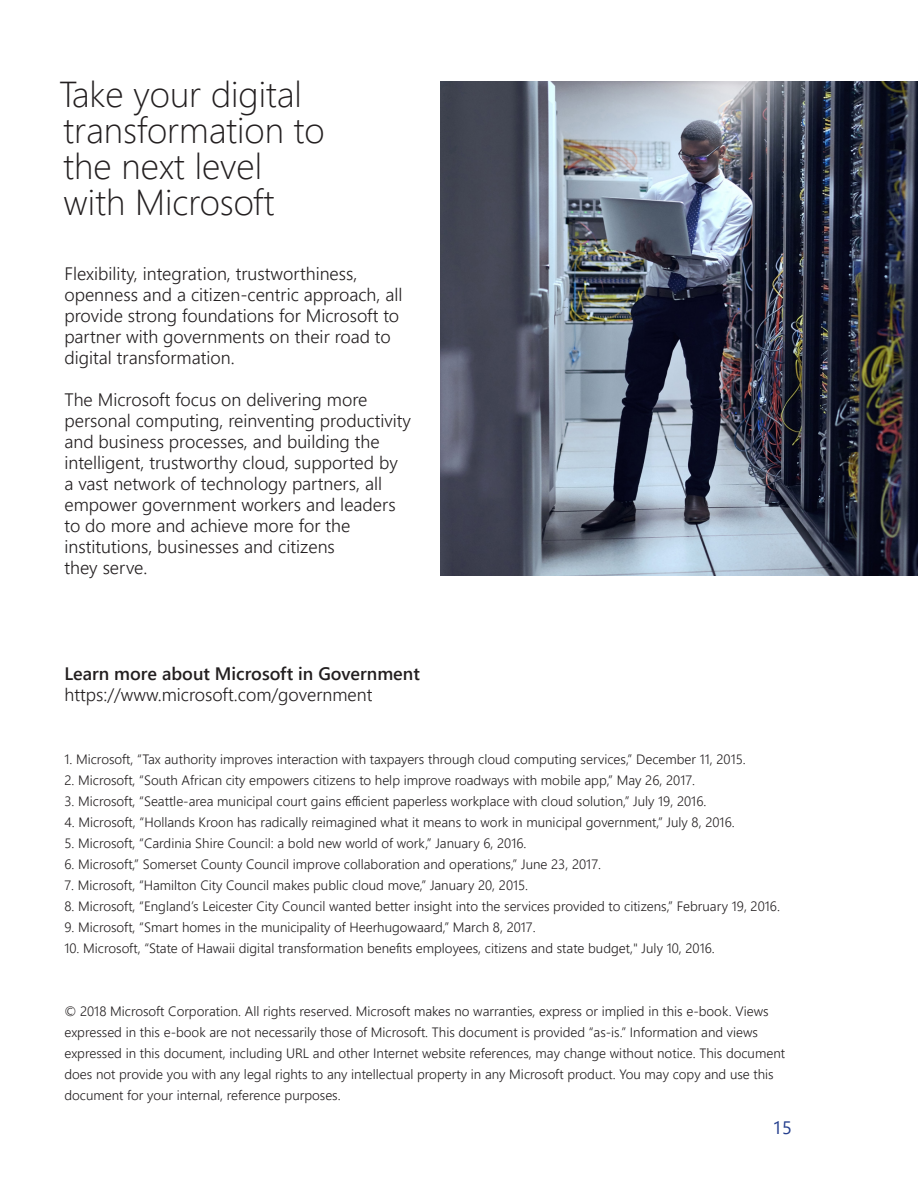
<style>
.page{position:relative;width:918px;height:1188px;background:#fff}
.page>*{position:absolute;margin:0;border:0;box-sizing:border-box;transform-origin:0 0}
.t1{font:300 36px "Segoe UI";color:#231f20}
.t2{font:300 18px/21px "Segoe UI";color:#231f20}
.t3{font:600 18px "Segoe UI";color:#231f20}
.t4{font:18px "Segoe UI";color:#253f8e}
.t5{font:300 13.5px/21px "Segoe UI";color:#231f20}
</style>
<div class="page">
<img style="left:441px;top:81px;width:477px;height:494px">
<p class="t1" style="left:59px;top:60px;width:244px">Take your digital</p>
<p class="t1" style="left:64px;top:96px;width:263px">transformation to</p>
<p class="t1" style="left:64px;top:132px;width:200px">the next level</p>
<p class="t1" style="left:64px;top:168px;width:213px">with Microsoft</p>
<p class="t2" style="left:64px;top:261px;width:340px">Flexibility, integration, trustworthiness, openness and a citizen-centric approach, all provide strong foundations for Microsoft to partner with governments on their road to digital transformation.</p>
<p class="t2" style="left:64px;top:387px;width:348px">The Microsoft focus on delivering more personal computing, reinventing productivity and business processes, and building the intelligent, trustworthy cloud, supported by a vast network of technology partners, all empower government workers and leaders to do more and achieve more for the institutions, businesses and citizens</p>
<p class="t2" style="left:64px;top:555px;width:85px">they serve.</p>
<p class="t3" style="left:64px;top:657px;width:357px">Learn more about Microsoft in Government</p>
<p class="t2" style="left:64px;top:683px;width:310px">https://www.microsoft.com/government</p>
<p class="t5" style="left:64px;top:748px;width:683px">1. Microsoft, “Tax authority improves interaction with taxpayers through cloud computing services,” December 11, 2015.</p>
<p class="t5" style="left:64px;top:769px;width:632px">2. Microsoft, “South African city empowers citizens to help improve roadways with mobile app,” May 26, 2017.</p>
<p class="t5" style="left:64px;top:790px;width:644px">3. Microsoft, “Seattle-area municipal court gains efficient paperless workplace with cloud solution,” July 19, 2016.</p>
<p class="t5" style="left:64px;top:811px;width:672px">4. Microsoft, “Hollands Kroon has radically reimagined what it means to work in municipal government,” July 8, 2016.</p>
<p class="t5" style="left:64px;top:832px;width:464px">5. Microsoft, “Cardinia Shire Council: a bold new world of work,” January 6, 2016.</p>
<p class="t5" style="left:64px;top:853px;width:538px">6. Microsoft,” Somerset County Council improve collaboration and operations,” June 23, 2017.</p>
<p class="t5" style="left:64px;top:874px;width:465px">7. Microsoft, “Hamilton City Council makes public cloud move,” January 20, 2015.</p>
<p class="t5" style="left:64px;top:895px;width:717px">8. Microsoft, “England’s Leicester City Council wanted better insight into the services provided to citizens,” February 19, 2016.</p>
<p class="t5" style="left:64px;top:916px;width:473px">9. Microsoft, “Smart homes in the municipality of Heerhugowaard,” March 8, 2017.</p>
<p class="t5" style="left:64px;top:937px;width:652px">10. Microsoft, “State of Hawaii digital transformation benefits employees, citizens and state budget," July 10, 2016.</p>
<p class="t5" style="left:64px;top:1000px;width:722px">© 2018 Microsoft Corporation. All rights reserved. Microsoft makes no warranties, express or implied in this e-book. Views expressed in this e-book are not necessarily those of Microsoft. This document is provided “as-is.” Information and views expressed in this document, including URL and other Internet website references, may change without notice. This document does not provide you with any legal rights to any intellectual property in any Microsoft product. You may copy and use this document for your internal, reference purposes.</p>
<p class="t4" style="left:772px;top:1111px;width:21px">15</p>
</div>
